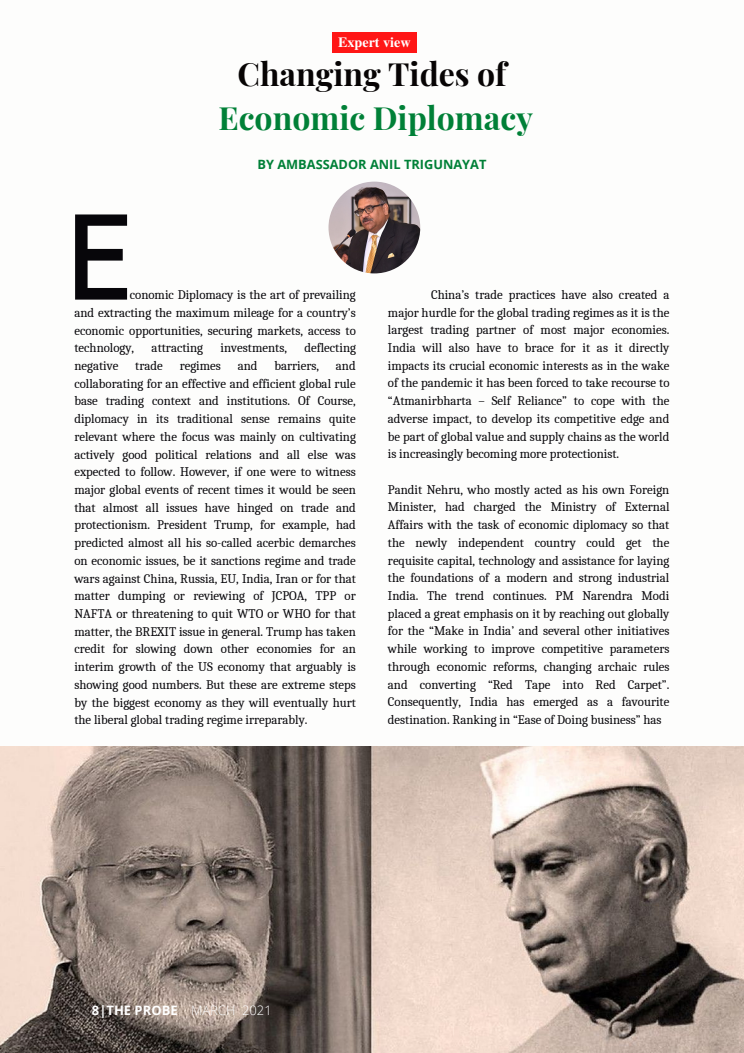
<style>
.page{position:relative;width:744px;height:1053px;background:#fff}
.page>*{position:absolute;margin:0;border:0;box-sizing:border-box;transform-origin:0 0}
.t1{font:120px "Kollektif";color:#07060a}
.t2{font:700 32px "Playfair Display";color:#008037}
.t3{font:700 32px "Playfair Display";color:#070404}
.t4{font:700 14.12px "Te X Gyre Termes";color:#fff}
.t5{font:700 13px "Open Sans";color:#fff}
.t6{font:12.8px/17.7px "Caladea";color:#07060a;text-align:justify}
.t7{font:700 12.8px "Open Sans";color:#008037}
.s1{font-weight:300}
</style>
<div class="page">
<img style="left:0;top:746px;width:744px;height:306px">
<img style="left:329px;top:182px;width:91px;height:91px;border-radius:50%">
<div style="left:332px;top:33px;width:85px;height:20px;background:#ff1616"></div>
<p class="t4" style="left:338px;top:31px;width:74px">Expert view</p>
<p class="t3" style="left:237px;top:51px;width:271px">Changing Tides of</p>
<p class="t2" style="left:218px;top:96px;width:316px">Economic Diplomacy</p>
<p class="t7" style="left:257px;top:155px;width:231px">BY AMBASSADOR ANIL TRIGUNAYAT</p>
<p class="t1" style="left:68px;top:202px;width:67px">E</p>
<p class="t6" style="left:74px;top:286px;width:283px;text-indent:55px">conomic Diplomacy is the art of prevailing and extracting the maximum mileage for a country’s economic opportunities, securing markets, access to technology,</p>
<p class="t6" style="left:152px;top:339px;width:53px">attracting</p>
<p class="t6" style="left:221px;top:339px;width:68px">investments,</p>
<p class="t6" style="left:305px;top:339px;width:53px">deflecting</p>
<p class="t6" style="left:74px;top:357px;width:283px;text-indent:262px">and collaborating for an effective and efficient global rule base trading context and institutions. Of Course, diplomacy in its traditional sense remains quite relevant where the focus was mainly on cultivating actively good political relations and all else was expected to follow. However, if one were to witness major global events of recent times it would be seen that almost all issues have hinged on trade and protectionism. President Trump, for example, had predicted almost all his so-called acerbic demarches on economic issues, be it sanctions regime and trade wars against China, Russia, EU, India, Iran or for that matter dumping or reviewing of JCPOA, TPP or NAFTA or threatening to quit WTO or WHO for that matter, the BREXIT issue in general. Trump has taken credit for slowing down other economies for an interim growth of the US economy that arguably is showing good numbers. But these are extreme steps by the biggest economy as they will eventually hurt the liberal global trading regime irreparably.</p>
<p class="t6" style="left:74px;top:357px;width:46px">negative</p>
<p class="t6" style="left:135px;top:357px;width:29px">trade</p>
<p class="t6" style="left:180px;top:357px;width:43px">regimes</p>
<p class="t6" style="left:238px;top:357px;width:21px">and</p>
<p class="t6" style="left:274px;top:357px;width:46px">barriers,</p>
<p class="t6" style="left:388px;top:286px;width:283px;text-indent:43px">China’s trade practices have also created a major hurdle for the global trading regimes as it is the largest trading partner of most major economies.<br>India will also have to brace for it as it directly impacts its crucial economic interests as in the wake of the pandemic it has been forced to take recourse to “Atmanirbharta – Self Reliance” to cope with the adverse impact, to develop its competitive edge and be part of global value and supply chains as the world is increasingly becoming more protectionist.</p>
<p class="t6" style="left:388px;top:480px;width:283px">Pandit Nehru, who mostly acted as his own Foreign Minister, had charged the Ministry of External Affairs with the task of economic diplomacy so that the newly independent country could get the requisite capital, technology and assistance for laying the foundations of a modern and strong industrial India. The trend continues. PM Narendra Modi placed a great emphasis on it by reaching out globally for the “Make in India’ and several other initiatives while working to improve competitive parameters through economic reforms, changing archaic rules and converting “Red Tape into Red Carpet”.<br>Consequently, India has emerged as a favourite destination. Ranking in “Ease of Doing business” has</p>
<p class="t5" style="left:92px;top:1001px;width:181px">8|THE PROBE <span class="s1">MARCH 2021</span></p>
</div>
